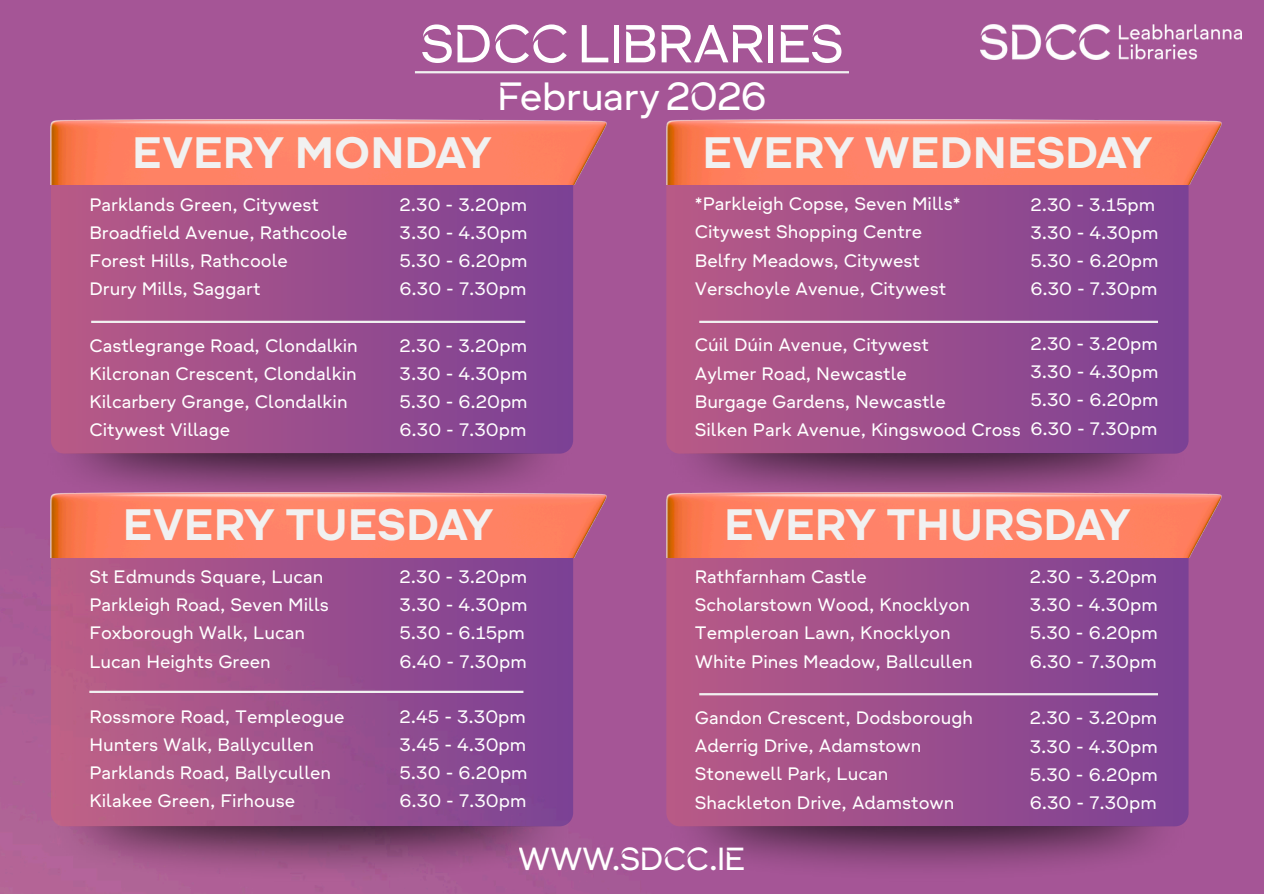
<style>
.page{position:relative;width:1264px;height:894px;background:#fff}
.page>*{position:absolute;margin:0;border:0;box-sizing:border-box;transform-origin:0 0}
.t1{font:51.75px "SDCC Display";color:#fff}
.t2{font:700 42.6px "SDCC Sans";color:#f1f1f1}
.t3{font:38.25px "SDCC Display";color:#fff}
.t4{font:31.05px "SDCC Display";color:#fff}
.t5{font:17.55px/28.2px "SDCC Sans";color:#fff}
</style>
<div class="page">
<div style="left:0;top:0;width:1263px;height:893px;background:#a55596"></div>
<img style="left:43px;top:453px;width:530px;height:55px">
<img style="left:51px;top:826px;width:522px;height:55px">
<img style="left:666px;top:826px;width:522px;height:55px">
<img style="left:666px;top:453px;width:522px;height:39px">
<div style="left:51px;top:168px;width:522px;height:285px;background:linear-gradient(to right,#b95a86,#7b4195)"></div>
<img style="left:51px;top:119px;width:555px;height:66px">
<div style="left:51px;top:540px;width:522px;height:286px;background:linear-gradient(to right,#bd6187,#7b4295)"></div>
<img style="left:51px;top:492px;width:555px;height:65px">
<div style="left:666px;top:168px;width:522px;height:285px;background:linear-gradient(to right,#b95a86,#7b4195)"></div>
<img style="left:666px;top:119px;width:555px;height:66px">
<div style="left:666px;top:540px;width:522px;height:286px;background:linear-gradient(to right,#b95a86,#7b4195)"></div>
<img style="left:666px;top:492px;width:555px;height:65px">
<hr style="left:91px;top:320px;width:434px;height:3px;background:#f1f1f1">
<hr style="left:89px;top:690px;width:434px;height:2px;background:#f1f1f1">
<hr style="left:699px;top:320px;width:458px;height:3px;background:#f1f1f1">
<hr style="left:699px;top:693px;width:458px;height:2px;background:#f1f1f1">
<img style="left:980px;top:25px;width:261px;height:35px">
<hr style="left:415px;top:71px;width:434px;height:2px;background:#f1f1f1">
<h1 class="t1" style="left:420px;top:23px;width:424px">SDCC LIBRARIES</h1>
<h3 class="t3" style="left:498px;top:80px;width:270px">February 2026</h3>
<h2 class="t2" style="left:132px;top:135px;width:361px">EVERY MONDAY</h2>
<p class="t5" style="left:399px;top:192px;width:130px;text-align:justify">2.30 - 3.20pm 3.30 - 4.30pm 5.30 - 6.20pm 6.30 - 7.30pm</p>
<p class="t5" style="left:89px;top:192px;width:260px">Parklands Green, Citywest<br>Broadfield Avenue, Rathcoole<br>Forest Hills, Rathcoole<br>Drury Mills, Saggart</p>
<p class="t5" style="left:89px;top:333px;width:270px">Castlegrange Road, Clondalkin<br>Kilcronan Crescent, Clondalkin<br>Kilcarbery Grange, Clondalkin<br>Citywest Village</p>
<p class="t5" style="left:399px;top:333px;width:130px;text-align:justify">2.30 - 3.20pm 3.30 - 4.30pm 5.30 - 6.20pm 6.30 - 7.30pm</p>
<h2 class="t2" style="left:123px;top:508px;width:372px">EVERY TUESDAY</h2>
<p class="t5" style="left:89px;top:564px;width:241px">St Edmunds Square, Lucan<br>Parkleigh Road, Seven Mills<br>Foxborough Walk, Lucan<br>Lucan Heights Green</p>
<p class="t5" style="left:89px;top:703px;width:256px">Rossmore Road, Templeogue<br>Hunters Walk, Ballycullen<br>Parklands Road, Ballycullen<br>Kilakee Green, Firhouse</p>
<p class="t5" style="left:399px;top:564px;width:129px">2.30 - 3.20pm<br>3.30 - 4.30pm<br>5.30 - 6.15pm<br>6.40 - 7.30pm</p>
<p class="t5" style="left:399px;top:703px;width:130px;text-align:justify">2.45 - 3.30pm 3.45 - 4.30pm 5.30 - 6.20pm 6.30 - 7.30pm</p>
<h2 class="t2" style="left:702px;top:135px;width:451px">EVERY WEDNESDAY</h2>
<p class="t5" style="left:694px;top:191px;width:267px">*Parkleigh Copse, Seven Mills*<br>Citywest Shopping Centre<br>Belfry Meadows, Citywest<br>Verschoyle Avenue, Citywest</p>
<p class="t5" style="left:694px;top:332px;width:327px">Cúil Dúin Avenue, Citywest<br>Aylmer Road, Newcastle<br>Burgage Gardens, Newcastle<br>Silken Park Avenue, Kingswood Cross</p>
<p class="t5" style="left:1030px;top:192px;width:130px">2.30 - 3.15pm<br>3.30 - 4.30pm<br>5.30 - 6.20pm<br>6.30 - 7.30pm</p>
<p class="t5" style="left:1030px;top:331px;width:130px;text-align:justify">2.30 - 3.20pm 3.30 - 4.30pm 5.30 - 6.20pm 6.30 - 7.30pm</p>
<h2 class="t2" style="left:724px;top:508px;width:408px">EVERY THURSDAY</h2>
<p class="t5" style="left:694px;top:564px;width:279px">Rathfarnham Castle<br>Scholarstown Wood, Knocklyon<br>Templeroan Lawn, Knocklyon<br>White Pines Meadow, Ballcullen</p>
<p class="t5" style="left:694px;top:705px;width:280px">Gandon Crescent, Dodsborough<br>Aderrig Drive, Adamstown<br>Stonewell Park, Lucan<br>Shackleton Drive, Adamstown</p>
<p class="t5" style="left:1029px;top:564px;width:130px;text-align:justify">2.30 - 3.20pm 3.30 - 4.30pm 5.30 - 6.20pm 6.30 - 7.30pm</p>
<p class="t5" style="left:1029px;top:705px;width:130px;text-align:justify">2.30 - 3.20pm 3.30 - 4.30pm 5.30 - 6.20pm 6.30 - 7.30pm</p>
<h3 class="t4" style="left:518px;top:846px;width:228px">WWW.SDCC.IE</h3>
</div>
